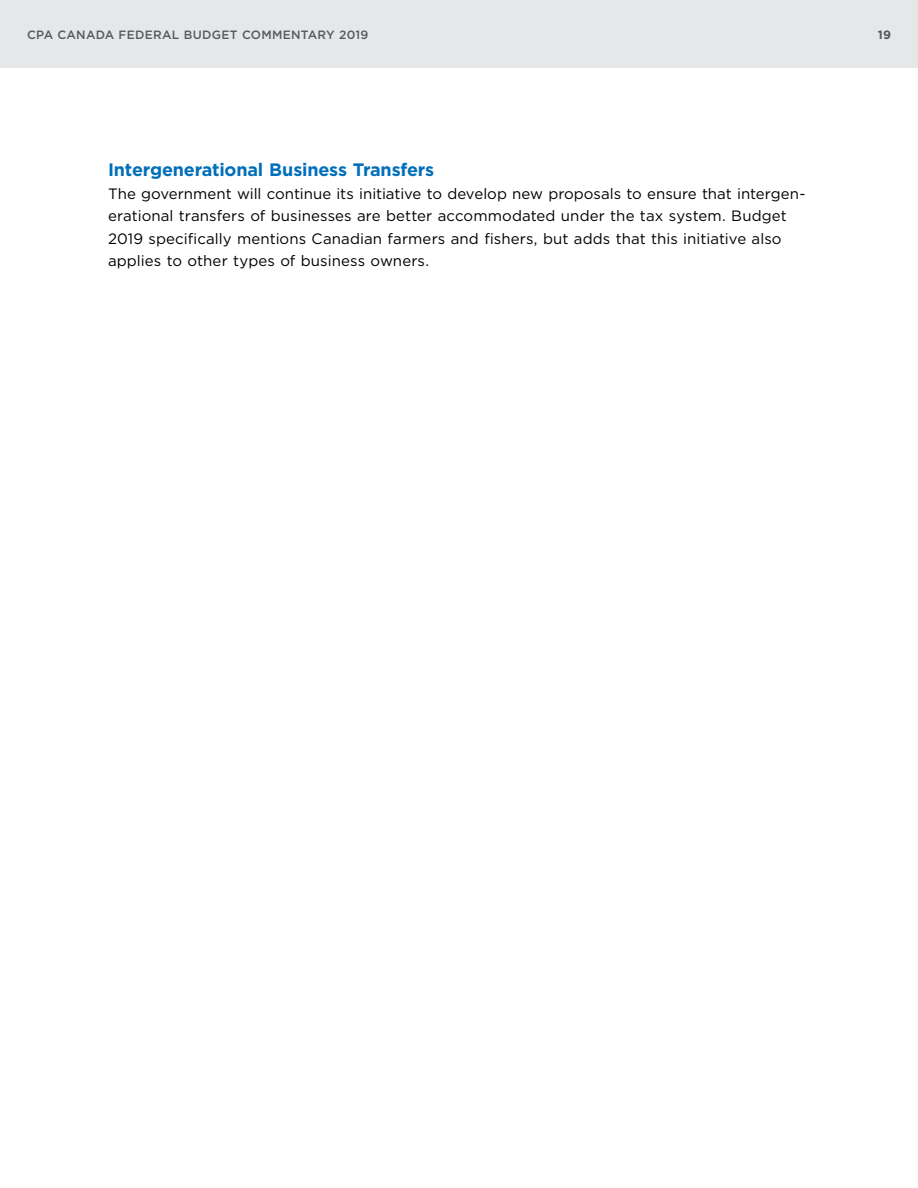
<style>
.page{position:relative;width:918px;height:1188px;background:#fff}
.page>*{position:absolute;margin:0;border:0;box-sizing:border-box;transform-origin:0 0}
.CPA_head2{font:700 18px "Gotham";letter-spacing:-.01em;color:#006fba}
.CPA__para1{font:15px/22.5px "Gotham";letter-spacing:.005em;color:#000}
.t1{font:500 12px "Gotham";letter-spacing:.02em;color:#58595b}
.t2{font:700 12px "Gotham";color:#58595b}
</style>
<div class="page">
<div style="left:0;top:0;width:918px;height:68px;background:#e6e7e8"></div>
<p class="t1" style="left:27px;top:26px;width:343px">CPA CANADA FEDERAL BUDGET COMMENTARY 2019</p>
<p class="t2" style="left:878px;top:26px;width:15px">19</p>
<h2 class="CPA_head2" style="left:108px;top:158px;width:328px">Intergenerational Business Transfers</h2>
<p class="CPA__para1" style="left:108px;top:182px;width:699px">The government will continue its initiative to develop new proposals to ensure that intergen&shy;erational transfers of businesses are better accommodated under the tax system. Budget 2019 specifically mentions Canadian farmers and fishers, but adds that this initiative also applies to other types of business owners.</p>
</div>
